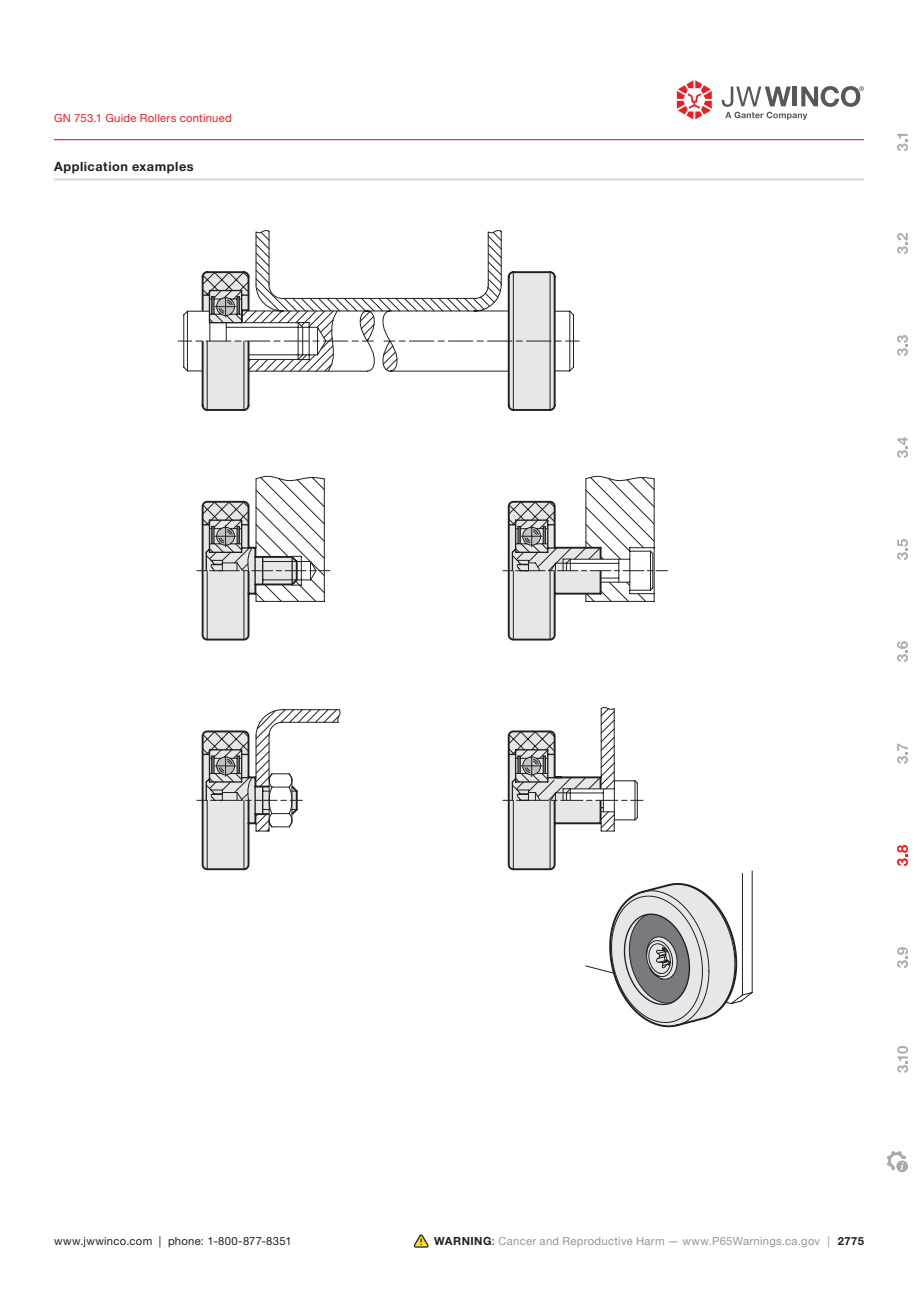
<style>
.page{position:relative;width:918px;height:1303px;background:#fff}
.page>*{position:absolute;margin:0;border:0;box-sizing:border-box;transform-origin:0 0}
.t1{font:700 12.75px "Helvetica Neue LTW1 G";letter-spacing:.04em;color:#231f20}
.t2{font:11.25px "Helvetica Neue LT Pro";letter-spacing:.025em;color:#939598}
.t3{font:11.25px "Helvetica Neue LTW1 G";letter-spacing:.025em;color:#231f20}
.t4{font:11.25px "Helvetica Neue LTW1 G";letter-spacing:.025em;color:#ee1d23}
.s1{font-weight:700;color:#231f20}
.s2{color:#231f20}
.s3{font-family:"Helvetica Neue LTW1 G"}
.s4{font-family:"Helvetica Neue LTW1 G";font-weight:700;color:#231f20}
</style>
<div class="page">
<hr style="left:54px;top:139px;width:810px;height:1px;background:#ee1d23">
<svg style="left:677px;top:80px;width:35px;height:39px"></svg>
<svg style="left:722px;top:86px;width:142px;height:34px"></svg>
<svg style="left:897px;top:133px;width:11px;height:19px"></svg>
<svg style="left:897px;top:233px;width:11px;height:21px"></svg>
<svg style="left:897px;top:335px;width:11px;height:21px"></svg>
<svg style="left:897px;top:437px;width:11px;height:21px"></svg>
<svg style="left:897px;top:539px;width:11px;height:21px"></svg>
<svg style="left:897px;top:641px;width:11px;height:21px"></svg>
<svg style="left:897px;top:743px;width:11px;height:21px"></svg>
<svg style="left:897px;top:845px;width:11px;height:21px"></svg>
<svg style="left:897px;top:947px;width:11px;height:21px"></svg>
<svg style="left:897px;top:1046px;width:12px;height:27px"></svg>
<svg style="left:886px;top:1151px;width:22px;height:22px"></svg>
<svg style="left:414px;top:1234px;width:15px;height:13px"></svg>
<hr style="left:54px;top:178px;width:810px;height:3px;background:#dcdddf">
<svg style="left:201px;top:275px;width:537px;height:753px"></svg>
<svg style="left:197px;top:731px;width:105px;height:138px"></svg>
<svg style="left:503px;top:832px;width:140px;height:37px"></svg>
<svg style="left:202px;top:230px;width:453px;height:602px"></svg>
<p class="t4" style="left:54px;top:111px;width:179px">GN 753.1 Guide Rollers continued</p>
<p class="t1" style="left:54px;top:158px;width:141px">Application examples</p>
<p class="t3" style="left:54px;top:1234px;width:239px">www.jwwinco.com | phone: 1-800-877-8351</p>
<p class="t2" style="left:434px;top:1234px;width:431px"><span class="s1">WARNING</span><span class="s2">:</span> Cancer and Reproductive Harm — www.P65Warnings.ca.gov <span class="s3">|</span> <span class="s4">2775</span></p>
</div>
